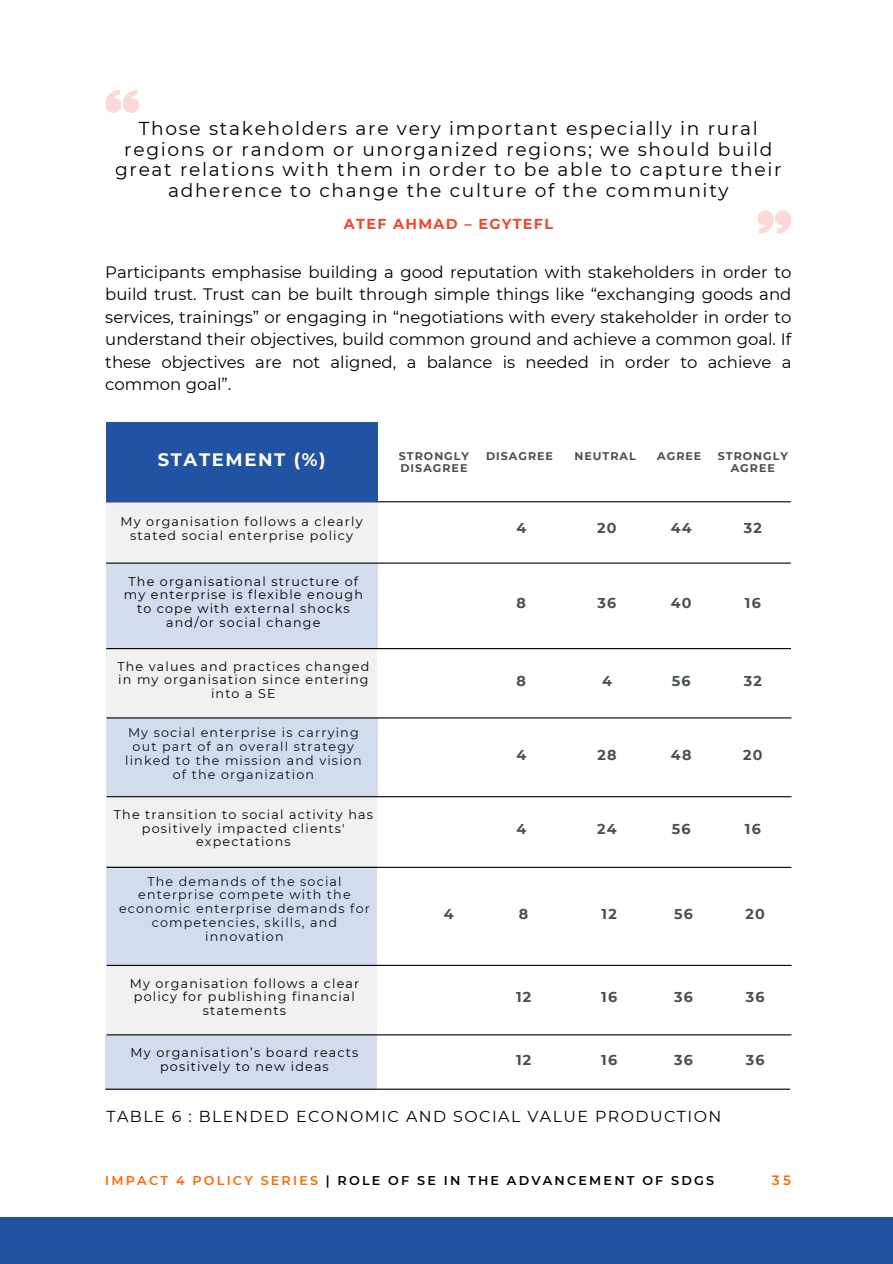
<style>
.page{position:relative;width:893px;height:1264px;background:#fff}
.page>*{position:absolute;margin:0;border:0;box-sizing:border-box;transform-origin:0 0}
.t1{font:18.6px/20.5px "Montserrat";letter-spacing:.09em;color:#000;text-align:center}
.t2{font:700 18px "Montserrat";letter-spacing:.09em;color:#fff}
.t3{font:16.5px/22.5px "Montserrat";color:#000001;text-align:justify}
.t4{font:15.9px "Montserrat";letter-spacing:.09em;color:#000}
.t5{font:700 14.4px "Montserrat";letter-spacing:.09em;color:#ee472f}
.t6{font:700 14.25px "Montserrat";letter-spacing:.09em;color:#495052}
.t7{font:600 13.5px "Montserrat";color:#ff6700}
.t8{font:12.75px/13.8px "Montserrat";letter-spacing:.09em;color:#000;text-align:center}
.t9{font:600 12.75px "Montserrat";letter-spacing:.17em;color:#000001}
.t10{font:700 11.1px/12px "Montserrat";letter-spacing:.09em;color:#495052}
.s1{color:#ff6700}
</style>
<div class="page">
<div style="left:0;top:1217px;width:892px;height:46px;background:#2253a2"></div>
<svg style="left:105px;top:89px;width:34px;height:24px"></svg>
<svg style="left:757px;top:210px;width:34px;height:24px"></svg>
<div style="left:106px;top:564px;width:271px;height:84px;background:#d2dcec"></div>
<div style="left:106px;top:501px;width:271px;height:63px;background:#f1f1f1"></div>
<hr style="left:106px;top:562px;width:684px;height:1px;background:#000">
<hr style="left:106px;top:501px;width:684px;height:1px;background:#000">
<div style="left:106px;top:422px;width:271px;height:80px;background:#2253a2"></div>
<div style="left:106px;top:648px;width:271px;height:70px;background:#f1f1f1"></div>
<hr style="left:106px;top:648px;width:685px;height:1px;background:#000">
<div style="left:106px;top:718px;width:271px;height:78px;background:#d2dcec"></div>
<hr style="left:107px;top:717px;width:684px;height:1px;background:#000">
<div style="left:106px;top:796px;width:271px;height:70px;background:#f1f1f1"></div>
<div style="left:107px;top:866px;width:270px;height:98px;background:#d2dcec"></div>
<div style="left:106px;top:1035px;width:271px;height:54px;background:#d2dcec"></div>
<div style="left:106px;top:964px;width:271px;height:71px;background:#f1f1f1"></div>
<hr style="left:107px;top:796px;width:684px;height:1px;background:#000">
<hr style="left:107px;top:866px;width:684px;height:2px;background:#000">
<hr style="left:107px;top:964px;width:684px;height:1px;background:#000">
<hr style="left:107px;top:1034px;width:684px;height:1px;background:#000">
<hr style="left:105px;top:1088px;width:685px;height:1px;background:#000">
<h1 class="t1" style="left:115px;top:118px;width:668px">Those stakeholders are very important especially in rural regions or random or unorganized regions; we should build great relations with them in order to be able to capture their adherence to change the culture of the community</h1>
<p class="t5" style="left:344px;top:215px;width:211px">ATEF AHMAD – EGYTEFL</p>
<p class="t3" style="left:105px;top:261px;width:687px">Participants emphasise building a good reputation with stakeholders in order to build trust. Trust can be built through simple things like “exchanging goods and services, trainings” or engaging in “negotiations with every stakeholder in order to understand their objectives, build common ground and achieve a common goal. If these objectives are not aligned, a balance is needed in order to achieve a common goal”.</p>
<h2 class="t2" style="left:158px;top:449px;width:169px">STATEMENT (%)</h2>
<p class="t10" style="left:399px;top:449px;width:72px">STRONGLY<br>DISAGREE</p>
<p class="t10" style="left:486px;top:449px;width:69px">DISAGREE</p>
<p class="t10" style="left:574px;top:449px;width:63px">NEUTRAL</p>
<p class="t10" style="left:657px;top:449px;width:46px">AGREE</p>
<p class="t10" style="left:717px;top:449px;width:72px;text-align:center">STRONGLY<br>AGREE</p>
<p class="t8" style="left:120px;top:514px;width:243px">My organisation follows a clearly stated social enterprise policy</p>
<p class="t8" style="left:124px;top:574px;width:241px">The organisational structure of my enterprise is flexible enough to cope with external shocks and/or social change</p>
<p class="t8" style="left:117px;top:659px;width:253px">The values and practices changed in my organisation since entering into a SE</p>
<p class="t8" style="left:125px;top:726px;width:238px">My social enterprise is carrying out part of an overall strategy linked to the mission and vision of the organization</p>
<p class="t8" style="left:114px;top:807px;width:260px">The transition to social activity has positively impacted clients' expectations</p>
<p class="t8" style="left:119px;top:874px;width:252px">The demands of the social enterprise compete with the economic enterprise demands for competencies, skills, and innovation</p>
<p class="t8" style="left:130px;top:976px;width:231px">My organisation follows a clear policy for publishing financial statements</p>
<p class="t8" style="left:131px;top:1045px;width:229px">My organisation’s board reacts positively to new ideas</p>
<p class="t6" style="left:516px;top:519px;width:11px">4</p>
<p class="t6" style="left:597px;top:519px;width:21px">20</p>
<p class="t6" style="left:670px;top:519px;width:22px">44</p>
<p class="t6" style="left:743px;top:519px;width:20px">32</p>
<p class="t6" style="left:516px;top:594px;width:11px">8</p>
<p class="t6" style="left:597px;top:594px;width:20px">36</p>
<p class="t6" style="left:670px;top:594px;width:22px">40</p>
<p class="t6" style="left:744px;top:594px;width:17px">16</p>
<p class="t6" style="left:516px;top:671px;width:11px">8</p>
<p class="t6" style="left:602px;top:671px;width:11px">4</p>
<p class="t6" style="left:671px;top:671px;width:20px">56</p>
<p class="t6" style="left:743px;top:671px;width:20px">32</p>
<p class="t6" style="left:516px;top:745px;width:11px">4</p>
<p class="t6" style="left:597px;top:745px;width:21px">28</p>
<p class="t6" style="left:671px;top:745px;width:22px">48</p>
<p class="t6" style="left:743px;top:745px;width:21px">20</p>
<p class="t6" style="left:516px;top:820px;width:11px">4</p>
<p class="t6" style="left:597px;top:820px;width:21px">24</p>
<p class="t6" style="left:671px;top:820px;width:20px">56</p>
<p class="t6" style="left:744px;top:820px;width:17px">16</p>
<p class="t6" style="left:443px;top:904px;width:11px">4</p>
<p class="t6" style="left:519px;top:904px;width:11px">8</p>
<p class="t6" style="left:601px;top:904px;width:17px">12</p>
<p class="t6" style="left:674px;top:904px;width:20px">56</p>
<p class="t6" style="left:745px;top:904px;width:21px">20</p>
<p class="t6" style="left:516px;top:988px;width:17px">12</p>
<p class="t6" style="left:601px;top:988px;width:17px">16</p>
<p class="t6" style="left:674px;top:988px;width:20px">36</p>
<p class="t6" style="left:745px;top:988px;width:20px">36</p>
<p class="t6" style="left:516px;top:1051px;width:17px">12</p>
<p class="t6" style="left:601px;top:1051px;width:17px">16</p>
<p class="t6" style="left:674px;top:1051px;width:20px">36</p>
<p class="t6" style="left:745px;top:1051px;width:20px">36</p>
<p class="t4" style="left:107px;top:1106px;width:616px">TABLE 6 : BLENDED ECONOMIC AND SOCIAL VALUE PRODUCTION</p>
<p class="t9" style="left:105px;top:1172px;width:610px"><span class="s1">IMPACT 4 POLICY SERIES</span> | ROLE OF SE IN THE ADVANCEMENT OF SDGS</p>
<p class="t7" style="left:771px;top:1172px;width:21px">35</p>
</div>
